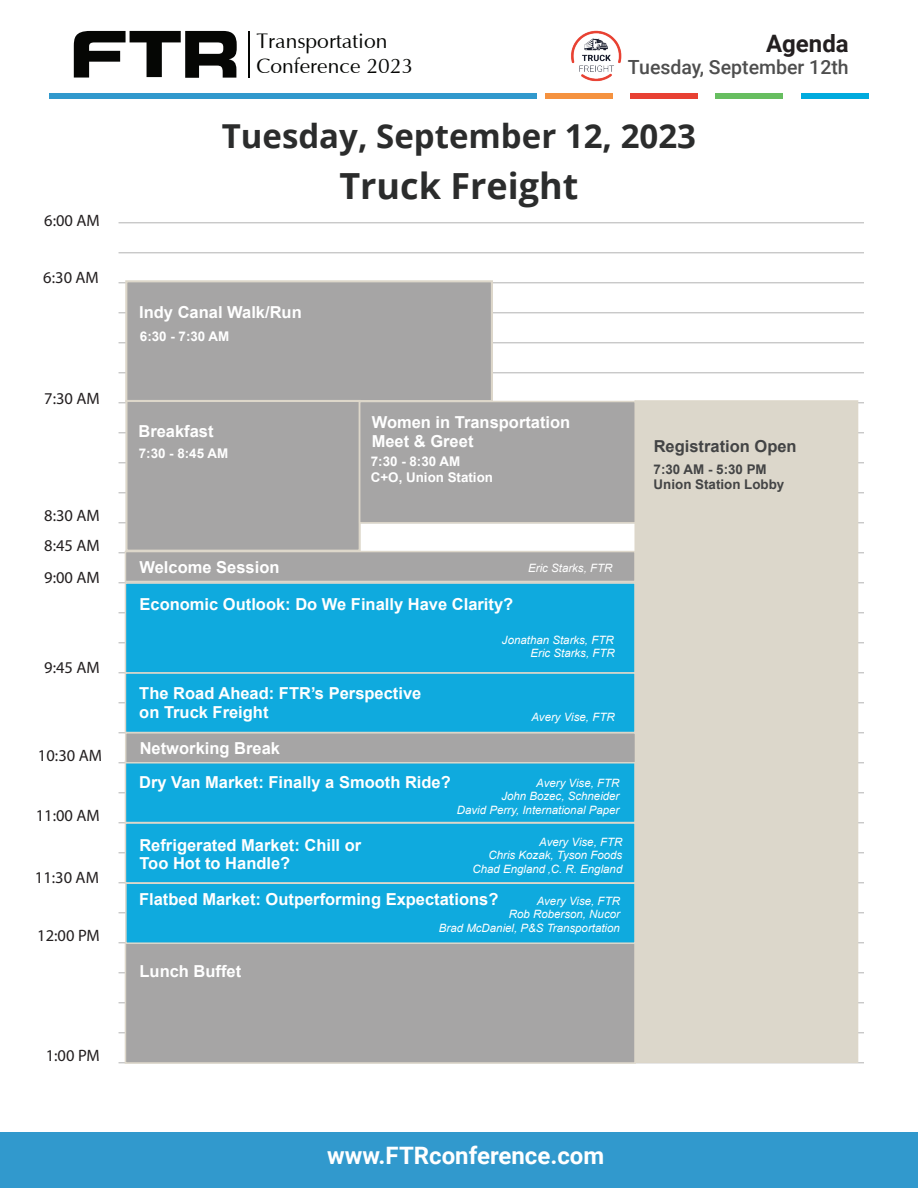
<style>
.page{position:relative;width:918px;height:1188px;background:#fff}
.page>*{position:absolute;margin:0;border:0;box-sizing:border-box;transform-origin:0 0}
.t1{font:700 36px "Open Sans";color:#2b2c2c}
.t2{font:700 33px "Open Sans";color:#2b2c2c}
.t3{font:700 24px "Roboto";color:#fff}
.t4{font:700 24px "Roboto";color:#231f20}
.t5{font:21px/25.3px "Optima";color:#050604}
.t6{font:500 19.5px "Roboto";color:#4e4e4e}
.t7{font:700 16.5px/19.5px "Arial";color:#fff}
.t8{font:16.5px "Myriad Pro";color:#231f20}
.t9{font:700 16.5px "Arial";color:#434445}
.t10{font:700 13.35px/15.8px "Arial";color:#fff}
.t11{font:700 13.35px/15.8px "Arial";color:#434445}
.t12{font:italic 11.55px/13.6px "Arial";color:#fff;text-align:right}
</style>
<div class="page">
<div style="left:0;top:1132px;width:918px;height:56px;background:#3199cd"></div>
<hr style="left:119px;top:282px;width:745px;height:1px;background:#b2b2b2">
<hr style="left:119px;top:312px;width:745px;height:1px;background:#b2b2b2">
<hr style="left:119px;top:222px;width:745px;height:1px;background:#b2b2b2">
<hr style="left:119px;top:252px;width:745px;height:1px;background:#b2b2b2">
<hr style="left:119px;top:342px;width:745px;height:1px;background:#b2b2b2">
<hr style="left:119px;top:372px;width:745px;height:1px;background:#b2b2b2">
<hr style="left:119px;top:402px;width:745px;height:1px;background:#b2b2b2">
<hr style="left:119px;top:432px;width:745px;height:1px;background:#b2b2b2">
<hr style="left:119px;top:462px;width:745px;height:1px;background:#b2b2b2">
<hr style="left:119px;top:492px;width:745px;height:1px;background:#b2b2b2">
<hr style="left:119px;top:522px;width:745px;height:1px;background:#b2b2b2">
<hr style="left:119px;top:552px;width:745px;height:1px;background:#b2b2b2">
<hr style="left:119px;top:612px;width:745px;height:1px;background:#b2b2b2">
<hr style="left:119px;top:642px;width:745px;height:1px;background:#b2b2b2">
<hr style="left:119px;top:672px;width:745px;height:1px;background:#b2b2b2">
<hr style="left:119px;top:702px;width:745px;height:1px;background:#b2b2b2">
<hr style="left:119px;top:792px;width:745px;height:1px;background:#b2b2b2">
<hr style="left:119px;top:822px;width:745px;height:1px;background:#b2b2b2">
<hr style="left:119px;top:732px;width:745px;height:1px;background:#b2b2b2">
<hr style="left:119px;top:762px;width:745px;height:1px;background:#b2b2b2">
<hr style="left:119px;top:912px;width:745px;height:1px;background:#b2b2b2">
<hr style="left:119px;top:942px;width:745px;height:1px;background:#b2b2b2">
<hr style="left:119px;top:852px;width:745px;height:1px;background:#b2b2b2">
<hr style="left:119px;top:882px;width:745px;height:1px;background:#b2b2b2">
<hr style="left:119px;top:582px;width:745px;height:1px;background:#b2b2b2">
<hr style="left:119px;top:1032px;width:745px;height:1px;background:#b2b2b2">
<hr style="left:119px;top:1062px;width:745px;height:1px;background:#b2b2b2">
<hr style="left:119px;top:972px;width:745px;height:1px;background:#b2b2b2">
<hr style="left:119px;top:1002px;width:745px;height:1px;background:#b2b2b2">
<div style="left:125px;top:551px;width:511px;height:31px;background:#a6a5a5;border:2px solid #ddd7ca"></div>
<div style="left:125px;top:942px;width:511px;height:122px;background:#a6a5a5;border:2px solid #ddd7ca"></div>
<div style="left:49px;top:93px;width:488px;height:5px;background:#3199cd"></div>
<div style="left:801px;top:93px;width:68px;height:5px;background:#00abde"></div>
<div style="left:715px;top:93px;width:68px;height:5px;background:#67be60"></div>
<div style="left:630px;top:93px;width:68px;height:5px;background:#e84133"></div>
<div style="left:545px;top:93px;width:67px;height:5px;background:#f5923f"></div>
<div style="left:125px;top:582px;width:511px;height:92px;background:#0faade;border:2px solid #ddd7ca"></div>
<div style="left:125px;top:672px;width:511px;height:61px;background:#0faade;border:2px solid #ddd7ca"></div>
<div style="left:125px;top:761px;width:511px;height:62px;background:#0faade"></div>
<div style="left:125px;top:822px;width:511px;height:62px;background:#0faade;border:2px solid #ddd7ca"></div>
<img style="left:571px;top:30px;width:51px;height:52px">
<div style="left:125px;top:883px;width:511px;height:61px;background:#0faade;border:2px solid #ddd7ca"></div>
<div style="left:634px;top:400px;width:224px;height:663px;background:#dcd7cb"></div>
<div style="left:125px;top:280px;width:368px;height:122px;background:#a6a5a5;border:2px solid #ddd7ca"></div>
<div style="left:125px;top:400px;width:236px;height:152px;background:#a6a5a5;border:2px solid #ddd7ca"></div>
<div style="left:125px;top:732px;width:511px;height:32px;background:#a6a5a5;border:2px solid #ddd7ca"></div>
<hr style="left:248px;top:31px;width:1px;height:47px;background:#050604">
<svg style="left:74px;top:31px;width:163px;height:47px"></svg>
<div style="left:359px;top:401px;width:277px;height:123px;background:#a6a5a5;border:2px solid #ddd7ca"></div>
<p class="t8" style="left:44px;top:210px;width:57px">6:00 AM</p>
<p class="t8" style="left:43px;top:267px;width:57px">6:30 AM</p>
<p class="t8" style="left:44px;top:388px;width:57px">7:30 AM</p>
<p class="t8" style="left:44px;top:506px;width:57px">8:30 AM</p>
<p class="t8" style="left:44px;top:536px;width:57px">8:45 AM</p>
<p class="t8" style="left:44px;top:567px;width:57px">9:00 AM</p>
<p class="t8" style="left:44px;top:657px;width:57px">9:45 AM</p>
<p class="t8" style="left:38px;top:746px;width:66px">10:30 AM</p>
<p class="t8" style="left:36px;top:805px;width:66px">11:00 AM</p>
<p class="t8" style="left:35px;top:867px;width:66px">11:30 AM</p>
<p class="t8" style="left:37px;top:925px;width:64px">12:00 PM</p>
<p class="t8" style="left:46px;top:1045px;width:56px">1:00 PM</p>
<p class="t5" style="left:256px;top:29px;width:158px">Transportation<br>Conference 2023</p>
<h3 class="t4" style="left:766px;top:27px;width:84px">Agenda</h3>
<p class="t6" style="left:628px;top:54px;width:222px">Tuesday, September 12th</p>
<h2 class="t2" style="left:222px;top:112px;width:476px">Tuesday, September 12, 2023</h2>
<h1 class="t1" style="left:339px;top:160px;width:241px">Truck Freight</h1>
<p class="t7" style="left:139px;top:303px;width:164px">Indy Canal Walk/Run</p>
<p class="t10" style="left:140px;top:329px;width:91px">6:30 - 7:30 AM</p>
<p class="t7" style="left:138px;top:422px;width:77px">Breakfast</p>
<p class="t10" style="left:139px;top:446px;width:91px">7:30 - 8:45 AM</p>
<p class="t7" style="left:140px;top:558px;width:141px">Welcome Session</p>
<p class="t7" style="left:372px;top:413px;width:200px">Women in Transportation<br>Meet &amp; Greet</p>
<p class="t10" style="left:371px;top:454px;width:124px">7:30 - 8:30 AM<br>C+O, Union Station</p>
<p class="t12" style="left:528px;top:561px;width:86px">Eric Starks, FTR</p>
<p class="t7" style="left:140px;top:595px;width:375px">Economic Outlook: Do We Finally Have Clarity?</p>
<p class="t7" style="left:139px;top:684px;width:284px">The Road Ahead: FTR’s Perspective on Truck Freight</p>
<p class="t7" style="left:140px;top:739px;width:142px">Networking Break</p>
<p class="t12" style="left:502px;top:633px;width:114px">Jonathan Starks, FTR<br>Eric Starks, FTR</p>
<p class="t12" style="left:531px;top:710px;width:85px">Avery Vise, FTR</p>
<p class="t7" style="left:139px;top:773px;width:313px">Dry Van Market: Finally a Smooth Ride?</p>
<p class="t12" style="left:457px;top:776px;width:164px">Avery Vise, FTR<br>John Bozec, Schneider<br>David Perry, International Paper</p>
<p class="t12" style="left:473px;top:835px;width:151px">Avery Vise, FTR<br>Chris Kozak, Tyson Foods<br>Chad England ,C. R. England</p>
<p class="t12" style="left:439px;top:894px;width:183px">Avery Vise, FTR<br>Rob Roberson, Nucor<br>Brad McDaniel, P&amp;S Transportation</p>
<p class="t7" style="left:139px;top:837px;width:223px;line-height:17.5px">Refrigerated Market: Chill or<br>Too Hot to Handle?</p>
<p class="t7" style="left:139px;top:890px;width:361px">Flatbed Market: Outperforming Expectations?</p>
<p class="t7" style="left:140px;top:962px;width:103px">Lunch Buffet</p>
<p class="t9" style="left:654px;top:436px;width:145px">Registration Open</p>
<p class="t11" style="left:654px;top:462px;width:132px">7:30 AM - 5:30 PM<br>Union Station Lobby</p>
<h3 class="t3" style="left:327px;top:1139px;width:279px">www.FTRconference.com</h3>
</div>
